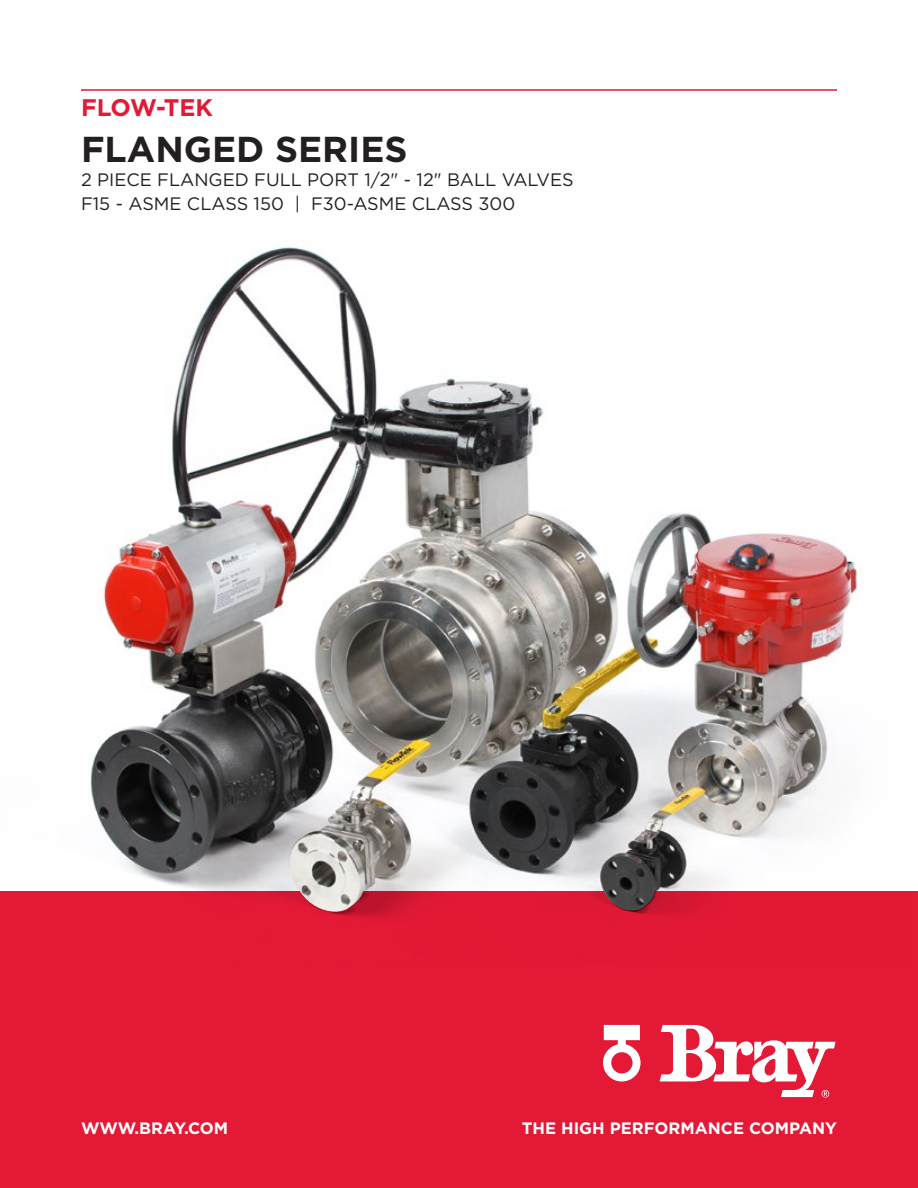
<style>
.page{position:relative;width:918px;height:1188px;background:#fff}
.page>*{position:absolute;margin:0;border:0;box-sizing:border-box;transform-origin:0 0}
.t1{font:700 36px "Gotham";color:#231f20}
.t2{font:700 24px "Gotham";color:#e41936}
.t3{font:18px/24px "Gotham";color:#231f20}
.t4{font:700 16.5px "Gotham";color:#fff}
</style>
<div class="page">
<div style="left:0;top:891px;width:918px;height:297px;background:#e41936"></div>
<svg style="left:660px;top:1025px;width:176px;height:73px"></svg>
<svg style="left:603px;top:1025px;width:38px;height:57px"></svg>
<hr style="left:81px;top:89px;width:756px;height:2px;background:#dc1a32">
<img style="left:90px;top:246px;width:768px;height:672px">
<img style="left:91px;top:274px;width:331px;height:600px">
<h2 class="t2" style="left:81px;top:92px;width:133px">FLOW-TEK</h2>
<h1 class="t1" style="left:81px;top:125px;width:328px">FLANGED SERIES</h1>
<p class="t3" style="left:81px;top:167px;width:494px">2 PIECE FLANGED FULL PORT 1/2" - 12" BALL VALVES<br>F15 - ASME CLASS 150 | F30-ASME CLASS 300</p>
<p class="t4" style="left:81px;top:1117px;width:149px">WWW.BRAY.COM</p>
<p class="t4" style="left:522px;top:1117px;width:317px">THE HIGH PERFORMANCE COMPANY</p>
</div>
